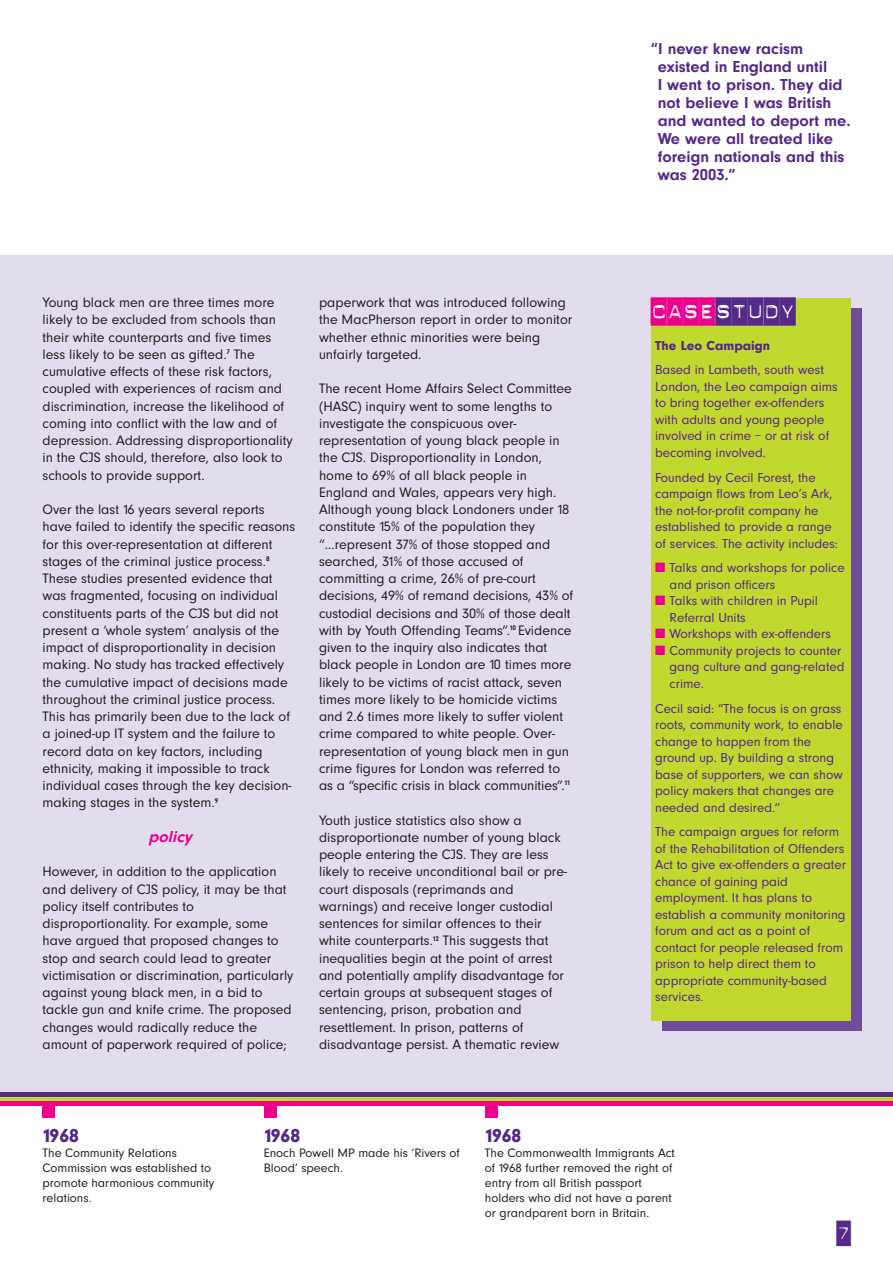
<style>
.page{position:relative;width:893px;height:1263px;background:#fff}
.page>*{position:absolute;margin:0;border:0;box-sizing:border-box;transform-origin:0 0}
.t1{font:28.35px "Dynamoe";color:#542988}
.t2{font:25.5px "Dynamoe";color:#542988}
.t3{font:900 19.5px "Neuzeit";color:#542988}
.t4{font:16.5px/18px "Neuzeit Bld";color:#542988}
.t5{font:italic 16.5px "Neuzeit Bld";color:#ec008c}
.t6{font:14.25px/17.2px "Neuzeit Rmn";color:#231f20}
.t7{font:13.5px/16.5px "Neuzeit Rmn";color:#542988}
.t8{font:900 13.5px "Neuzeit";color:#542988}
.t9{font:12.75px/15px "Neuzeit Rmn";color:#231f20}
.s1{color:#ec008c}
</style>
<div class="page">
<div style="left:0;top:255px;width:892px;height:851px;background:#e2dded"></div>
<svg style="left:661px;top:308px;width:200px;height:723px;background:#74588f"></svg>
<hr style="left:0;top:1093px;width:892px;height:4px;background:#542988">
<hr style="left:0;top:1097px;width:892px;height:4px;background:#c1d82f">
<div style="left:0;top:1101px;width:892px;height:5px;background:#ec008c"></div>
<div style="left:651px;top:298px;width:199px;height:722px;background:#c1d82f"></div>
<div style="left:652px;top:299px;width:143px;height:24px;background:#fff"></div>
<div style="left:264px;top:1106px;width:12px;height:12px;background:#ec008c"></div>
<div style="left:43px;top:1106px;width:12px;height:12px;background:#ec008c"></div>
<div style="left:485px;top:1106px;width:12px;height:12px;background:#ec008c"></div>
<p class="t6" style="left:43px;top:295px;width:252px">Young black men are three times more likely to be excluded from schools than their white counterparts and five times less likely to be seen as gifted.<sup>7</sup> The cumulative effects of these risk factors, coupled with experiences of racism and discrimination, increase the likelihood of coming into conflict with the law and of depression. Addressing disproportionality in the CJS should, therefore, also look to schools to provide support.</p>
<p class="t6" style="left:43px;top:502px;width:254px">Over the last 16 years several reports have failed to identify the specific reasons for this over-representation at different stages of the criminal justice process.<sup>8<br></sup>These studies presented evidence that was fragmented, focusing on individual constituents parts of the CJS but did not present a ‘whole system’ analysis of the impact of disproportionality in decision making. No study has tracked effectively the cumulative impact of decisions made throughout the criminal justice process.<br>This has primarily been due to the lack of a joined-up IT system and the failure to record data on key factors, including ethnicity, making it impossible to track individual cases through the key decision&shy;making stages in the system.<sup>9</sup></p>
<p class="t5" style="left:148px;top:830px;width:45px">policy</p>
<p class="t6" style="left:43px;top:864px;width:252px">However, in addition to the application and delivery of CJS policy, it may be that policy itself contributes to disproportionality. For example, some have argued that proposed changes to stop and search could lead to greater victimisation or discrimination, particularly against young black men, in a bid to tackle gun and knife crime. The proposed changes would radically reduce the amount of paperwork required of police;</p>
<p class="t6" style="left:319px;top:295px;width:255px">paperwork that was introduced following the MacPherson report in order to monitor whether ethnic minorities were being unfairly targeted.</p>
<p class="t6" style="left:319px;top:381px;width:256px">The recent Home Affairs Select Committee (HASC) inquiry went to some lengths to investigate the conspicuous over&shy;representation of young black people in the CJS. Disproportionality in London, home to 69% of all black people in England and Wales, appears very high.<br>Although young black Londoners under 18 constitute 15% of the population they “…represent 37% of those stopped and searched, 31% of those accused of committing a crime, 26% of pre-court decisions, 49% of remand decisions, 43% of custodial decisions and 30% of those dealt with by Youth Offending Teams”.<sup>10</sup> Evidence given to the inquiry also indicates that black people in London are 10 times more likely to be victims of racist attack, seven times more likely to be homicide victims and 2.6 times more likely to suffer violent crime compared to white people. Over&shy;representation of young black men in gun crime figures for London was referred to as a “specific crisis in black communities”.<sup>11</sup></p>
<p class="t6" style="left:319px;top:813px;width:249px">Youth justice statistics also show a disproportionate number of young black people entering the CJS. They are less likely to receive unconditional bail or pre&shy;court disposals (reprimands and warnings) and receive longer custodial sentences for similar offences to their white counterparts.<sup>12</sup> This suggests that inequalities begin at the point of arrest and potentially amplify disadvantage for certain groups at subsequent stages of sentencing, prison, probation and resettlement. In prison, patterns of disadvantage persist. A thematic review</p>
<p class="t4" style="left:657px;top:41px;width:194px;text-indent:-7px">“I never knew racism existed in England until<br>I went to prison. They did not believe I was British and wanted to deport me.<br>We were all treated like foreign nationals and this was 2003.”</p>
<h1 class="t1" style="left:651px;top:297px;width:146px"><span class="s1">CASE</span>STUDY</h1>
<p class="t8" style="left:655px;top:340px;width:117px">The Leo Campaign</p>
<p class="t7" style="left:655px;top:363px;width:184px">Based in Lambeth, south west<br>London, the Leo campaign aims to bring together ex-offenders with adults and young people involved in crime – or at risk of becoming involved.</p>
<p class="t7" style="left:655px;top:470px;width:184px">Founded by Cecil Forest, the campaign flows from Leo’s Ark, the not-for-profit company he established to provide a range of services. The activity includes:</p>
<p class="t7" style="left:669px;top:561px;width:177px;text-indent:-14px"><span class="s1">■</span> Talks and workshops for police and prison officers</p>
<p class="t7" style="left:669px;top:594px;width:150px;text-indent:-14px"><span class="s1">■</span> Talks with children in Pupil<br>Referral Units</p>
<p class="t7" style="left:655px;top:627px;width:177px"><span class="s1">■</span> Workshops with ex-offenders</p>
<p class="t7" style="left:669px;top:643px;width:176px;text-indent:-14px"><span class="s1">■</span> Community projects to counter gang culture and gang-related crime.</p>
<p class="t7" style="left:655px;top:701px;width:189px">Cecil said: “The focus is on grass roots, community work, to enable change to happen from the ground up. By building a strong base of supporters, we can show policy makers that changes are needed and desired.”</p>
<p class="t7" style="left:655px;top:825px;width:192px">The campaign argues for reform of the Rehabilitation of Offenders<br>Act to give ex-offenders a greater chance of gaining paid employment. It has plans to establish a community monitoring forum and act as a point of contact for people released from prison to help direct them to appropriate community-based services.</p>
<h3 class="t3" style="left:43px;top:1128px;width:38px">1968</h3>
<p class="t9" style="left:43px;top:1146px;width:173px">The Community Relations<br>Commission was established to promote harmonious community relations.</p>
<h3 class="t3" style="left:264px;top:1128px;width:38px">1968</h3>
<p class="t9" style="left:264px;top:1146px;width:198px">Enoch Powell MP made his ‘Rivers of<br>Blood’ speech.</p>
<h3 class="t3" style="left:485px;top:1128px;width:38px">1968</h3>
<p class="t9" style="left:485px;top:1146px;width:191px">The Commonwealth Immigrants Act of 1968 further removed the right of entry from all British passport holders who did not have a parent or grandparent born in Britain.</p>
<h2 class="t2" style="left:836px;top:1220px;width:16px">7</h2>
</div>
